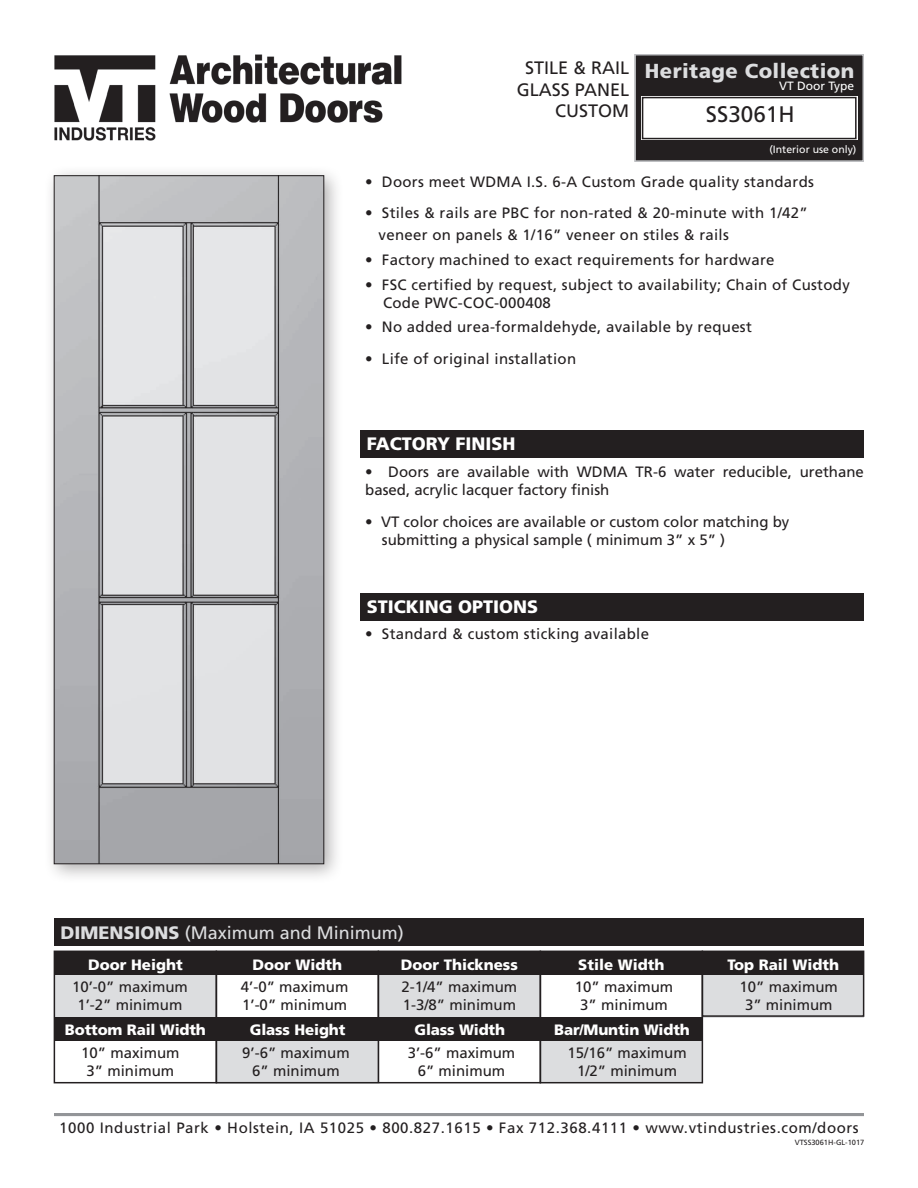
<style>
.page{position:relative;width:918px;height:1188px;background:#fff}
.page>*{position:absolute;margin:0;border:0;box-sizing:border-box;transform-origin:0 0}
.t1{font:22.5px "Frutiger LT Std";color:#231f20}
.t2{font:900 21px "Frutiger";letter-spacing:.02em;color:#dcdddf}
.t3{font:900 20.25px "Frutiger";letter-spacing:.02em;color:#dcdddf}
.t4{font:18px "Frutiger LT Pro";color:#dcdddf}
.t5{font:900 18px "Frutiger LT Std";color:#fff}
.t6{font:18px "Frutiger LT Std";color:#231f20}
.t7{font:15px/18px "Frutiger LT Std";color:#231f20}
.t8{font:15px/21.8px "Frutiger LT Std";letter-spacing:.02em;color:#231f20}
.t9{font:900 15px "Frutiger";color:#fff}
.t10{font:15px "Frutiger";letter-spacing:.04em;color:#231f20}
.t11{font:12px "Frutiger LT Pro";color:#fff}
.t12{font:10.5px "Frutiger LT Std";color:#fff}
.t13{font:7.5px "Frutiger LT Std";color:#231f20}
.s1{font-family:"Frutiger";font-weight:900}
</style>
<div class="page">
<img style="left:54px;top:54px;width:348px;height:87px">
<div style="left:361px;top:431px;width:503px;height:27px;background:#231f20"></div>
<div style="left:361px;top:593px;width:503px;height:28px;background:#231f20"></div>
<div style="left:635px;top:55px;width:228px;height:106px;background:#231f20"></div>
<div style="left:634px;top:54px;width:230px;height:108px;border:2px solid #bcbdc0"></div>
<div style="left:641px;top:96px;width:217px;height:44px;background:#fff"></div>
<div style="left:642px;top:97px;width:215px;height:42px;border:1px solid #231f20"></div>
<hr style="left:54px;top:1113px;width:810px;height:3px;background:#939598">
<div style="left:379px;top:973px;width:161px;height:44px;background:#dcdddf"></div>
<div style="left:703px;top:973px;width:161px;height:44px;background:#dcdddf"></div>
<div style="left:541px;top:1037px;width:162px;height:45px;background:#dcdddf"></div>
<div style="left:378px;top:951px;width:163px;height:132px;border:2px solid #231f20"></div>
<div style="left:540px;top:951px;width:163px;height:132px;border:2px solid #231f20"></div>
<div style="left:702px;top:951px;width:162px;height:66px;border:2px solid #231f20"></div>
<div style="left:54px;top:973px;width:162px;height:44px;background:#dcdddf"></div>
<div style="left:217px;top:1039px;width:162px;height:44px;background:#dcdddf"></div>
<div style="left:54px;top:951px;width:163px;height:132px;border:2px solid #231f20"></div>
<div style="left:216px;top:951px;width:163px;height:132px;border:2px solid #231f20"></div>
<div style="left:54px;top:918px;width:810px;height:27px;background:#231f20"></div>
<div style="left:54px;top:951px;width:810px;height:24px;background:#231f20"></div>
<div style="left:54px;top:1017px;width:649px;height:24px;background:#231f20"></div>
<div style="left:44px;top:165px;width:300px;height:719px;background:#231f20;opacity:.35"></div>
<img style="left:56px;top:178px;width:266px;height:684px">
<div style="left:54px;top:176px;width:270px;height:688px;border:1px solid #231f20"></div>
<h3 class="t3" style="left:642px;top:56px;width:211px">Heritage Collection</h3>
<p class="t2" style="left:741px;top:56px;width:106px">ARTISTRY</p>
<p class="t11" style="left:768px;top:79px;width:77px">VT Door Type</p>
<p class="t6" style="left:525px;top:57px;width:106px">STILE &amp; RAIL</p>
<p class="t6" style="left:517px;top:79px;width:114px">GLASS PANEL</p>
<p class="t6" style="left:555px;top:100px;width:75px">CUSTOM</p>
<p class="t1" style="left:706px;top:101px;width:90px">SS3061H</p>
<p class="t3" style="left:645px;top:58px;width:211px">Heritage Collection</p>
<p class="t11" style="left:779px;top:79px;width:77px">VT Door Type</p>
<p class="t12" style="left:757px;top:144px;width:88px">(Interior use only)</p>
<p class="t12" style="left:769px;top:144px;width:88px">(Interior use only)</p>
<p class="t8" style="left:365px;top:171px;width:450px">• Doors meet WDMA I.S. 6-A Custom Grade quality standards</p>
<p class="t8" style="left:379px;top:202px;width:431px;text-indent:-13px">• Stiles &amp; rails are PBC for non-rated &amp; 20-minute with 1/42” veneer on panels &amp; 1/16” veneer on stiles &amp; rails</p>
<p class="t8" style="left:365px;top:249px;width:411px">• Factory machined to exact requirements for hardware</p>
<p class="t8" style="left:383px;top:275px;width:468px;line-height:18px;text-indent:-18px">• FSC certified by request, subject to availability; Chain of Custody<br>Code PWC-COC-000408</p>
<p class="t8" style="left:365px;top:316px;width:388px">• No added urea-formaldehyde, available by request</p>
<p class="t8" style="left:365px;top:348px;width:213px">• Life of original installation</p>
<p class="t5" style="left:367px;top:433px;width:150px">FACTORY FINISH</p>
<p class="t7" style="left:365px;top:463px;width:500px">• Doors are available with WDMA TR-6 water reducible, urethane based, acrylic lacquer factory finish</p>
<p class="t7" style="left:382px;top:513px;width:409px;text-indent:-17px">• VT color choices are available or custom color matching by submitting a physical sample ( minimum 3” x 5” )</p>
<p class="t5" style="left:367px;top:596px;width:173px">STICKING OPTIONS</p>
<p class="t8" style="left:365px;top:623px;width:285px">• Standard &amp; custom sticking available</p>
<p class="t4" style="left:60px;top:922px;width:345px"><span class="s1">DIMENSIONS</span> (Maximum and Minimum)</p>
<p class="t9" style="left:88px;top:955px;width:96px">Door Height</p>
<p class="t9" style="left:253px;top:955px;width:91px">Door Width</p>
<p class="t9" style="left:401px;top:955px;width:119px">Door Thickness</p>
<p class="t9" style="left:578px;top:955px;width:88px">Stile Width</p>
<p class="t9" style="left:727px;top:955px;width:113px">Top Rail Width</p>
<p class="t7" style="left:72px;top:978px;width:117px">10’-0” maximum</p>
<p class="t7" style="left:77px;top:996px;width:107px">1’-2” minimum</p>
<p class="t7" style="left:241px;top:978px;width:109px">4’-0” maximum</p>
<p class="t7" style="left:242px;top:996px;width:107px">1’-0” minimum</p>
<p class="t7" style="left:401px;top:978px;width:117px">2-1/4” maximum</p>
<p class="t7" style="left:403px;top:996px;width:115px">1-3/8” minimum</p>
<p class="t7" style="left:575px;top:978px;width:100px">10” maximum</p>
<p class="t7" style="left:580px;top:996px;width:89px">3” minimum</p>
<p class="t9" style="left:65px;top:1021px;width:143px">Bottom Rail Width</p>
<p class="t9" style="left:250px;top:1021px;width:97px">Glass Height</p>
<p class="t9" style="left:415px;top:1021px;width:92px">Glass Width</p>
<p class="t9" style="left:554px;top:1021px;width:137px">Bar/Muntin Width</p>
<p class="t7" style="left:81px;top:1044px;width:100px">10” maximum</p>
<p class="t7" style="left:87px;top:1062px;width:89px">3” minimum</p>
<p class="t7" style="left:242px;top:1044px;width:109px">9’-6” maximum</p>
<p class="t7" style="left:252px;top:1062px;width:89px">6” minimum</p>
<p class="t7" style="left:408px;top:1044px;width:109px">3’-6” maximum</p>
<p class="t7" style="left:418px;top:1062px;width:89px">6” minimum</p>
<p class="t7" style="left:567px;top:1044px;width:121px">15/16” maximum</p>
<p class="t7" style="left:577px;top:1062px;width:102px">1/2” minimum</p>
<p class="t7" style="left:740px;top:978px;width:100px">10” maximum</p>
<p class="t7" style="left:745px;top:996px;width:89px">3” minimum</p>
<p class="t10" style="left:59px;top:1119px;width:801px">1000 Industrial Park • Holstein, IA 51025 • 800.827.1615 • Fax 712.368.4111 • www.vtindustries.com/doors</p>
<p class="t13" style="left:795px;top:1138px;width:71px">VTSS3061H-GL-1017</p>
</div>
